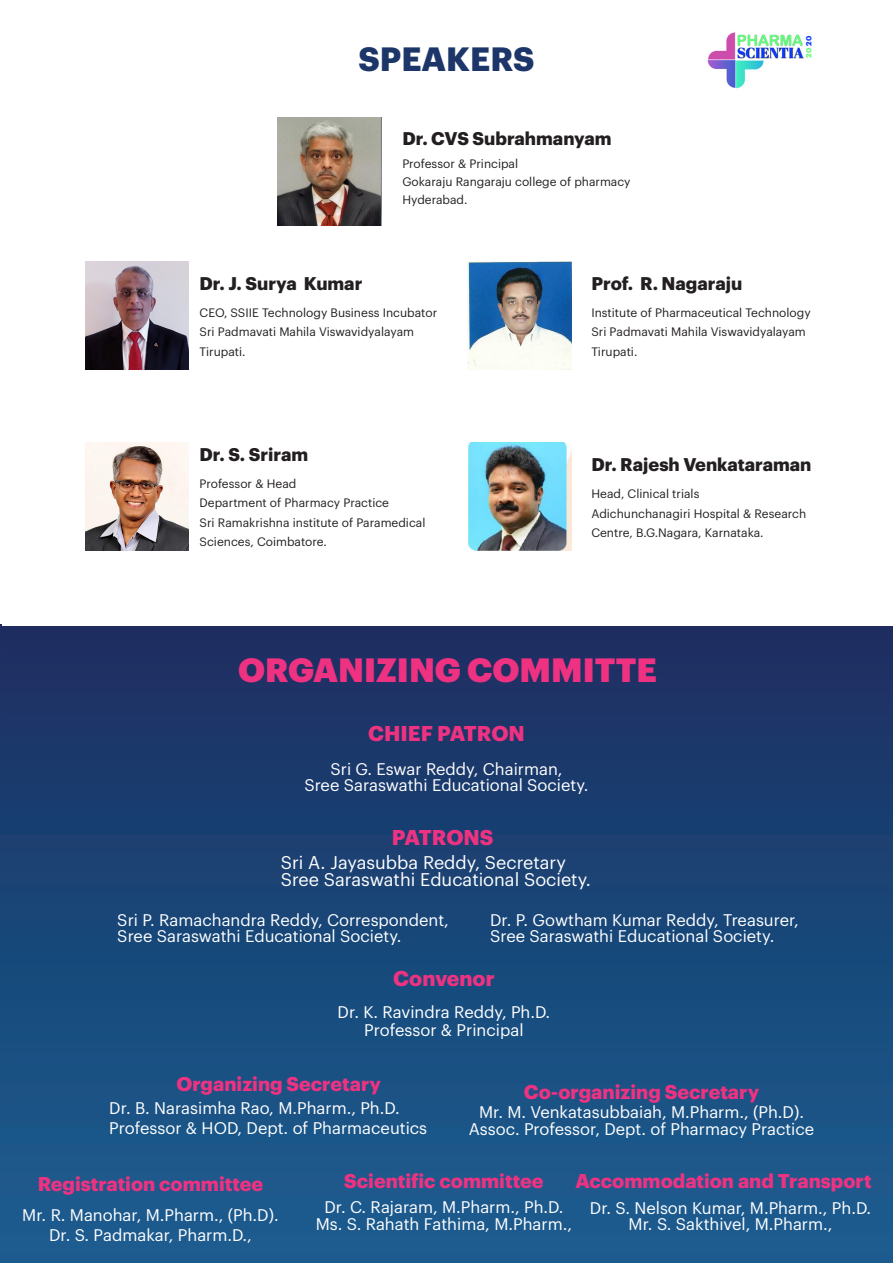
<style>
.page{position:relative;width:893px;height:1263px;background:#fff}
.page>*{position:absolute;margin:0;border:0;box-sizing:border-box;transform-origin:0 0}
.t1{font:900 33px "Graphik";color:#ee3281}
.t2{font:700 33px "Graphik";color:#1d3669}
.t3{font:700 21px "Graphik";color:#ee3281}
.t4{font:700 19.5px "Graphik";color:#ee3281}
.t5{font:700 18px "Graphik";color:#231f20}
.t6{font:18px "Graphik";color:#fff}
.t7{font:16.5px/20.1px "Graphik";color:#fff;text-align:center}
.t8{font:12px/19.5px "Graphik";color:#231f20}
.t9{font:700 7.35px "Graphik";color:#68fa7b}
.s1{color:#0c3bfd}
</style>
<div class="page">
<div style="left:1px;top:627px;width:892px;height:636px;background:linear-gradient(to bottom,#1b2e61,#1b5f91)"></div>
<svg style="left:0;top:625px;width:1px;height:638px"></svg>
<img style="left:278px;top:118px;width:103px;height:107px">
<img style="left:85px;top:443px;width:104px;height:108px">
<img style="left:468px;top:443px;width:103px;height:108px">
<img style="left:468px;top:261px;width:103px;height:108px">
<img style="left:707px;top:32px;width:97px;height:57px">
<img style="left:85px;top:261px;width:104px;height:108px">
<p class="t2" style="left:359px;top:34px;width:177px">SPEAKERS</p>
<p class="t5" style="left:402px;top:125px;width:211px">Dr. CVS Subrahmanyam</p>
<p class="t5" style="left:200px;top:269px;width:164px">Dr. J. Surya Kumar</p>
<p class="t8" style="left:402px;top:153px;width:230px;line-height:18px">Professor &amp; Principal<br>Gokaraju Rangaraju college of pharmacy<br>Hyderabad.</p>
<p class="t5" style="left:591px;top:269px;width:152px">Prof. R. Nagaraju</p>
<p class="t9" style="left:803px;top:58px;width:23px;rotate:-90deg">20<span class="s1">20</span></p>
<p class="t8" style="left:200px;top:302px;width:239px">CEO, SSIIE Technology Business Incubator<br>Sri Padmavati Mahila Viswavidyalayam<br>Tirupati.</p>
<p class="t5" style="left:200px;top:440px;width:110px">Dr. S. Sriram</p>
<p class="t8" style="left:591px;top:302px;width:221px">Institute of Pharmaceutical Technology<br>Sri Padmavati Mahila Viswavidyalayam<br>Tirupati.</p>
<p class="t5" style="left:591px;top:451px;width:222px">Dr. Rajesh Venkataraman</p>
<p class="t8" style="left:200px;top:473px;width:227px">Professor &amp; Head<br>Department of Pharmacy Practice<br>Sri Ramakrishna institute of Paramedical<br>Sciences, Coimbatore.</p>
<p class="t8" style="left:591px;top:483px;width:216px">Head, Clinical trials<br>Adichunchanagiri Hospital &amp; Research<br>Centre, B.G.Nagara, Karnataka.</p>
<p class="t1" style="left:238px;top:645px;width:420px">ORGANIZING COMMITTE</p>
<p class="t3" style="left:368px;top:717px;width:158px">CHIEF PATRON</p>
<p class="t7" style="left:330px;top:757px;width:234px">Sri G. Eswar Reddy, Chairman,</p>
<p class="t7" style="left:304px;top:774px;width:286px">Sree Saraswathi Educational Society.</p>
<p class="t3" style="left:392px;top:821px;width:103px">PATRONS</p>
<p class="t6" style="left:281px;top:849px;width:287px">Sri A. Jayasubba Reddy, Secretary</p>
<p class="t6" style="left:281px;top:866px;width:312px">Sree Saraswathi Educational Society.</p>
<p class="t7" style="left:117px;top:908px;width:333px">Sri P. Ramachandra Reddy, Correspondent,</p>
<p class="t7" style="left:117px;top:925px;width:286px">Sree Saraswathi Educational Society.</p>
<p class="t7" style="left:490px;top:908px;width:310px">Dr. P. Gowtham Kumar Reddy, Treasurer,</p>
<p class="t7" style="left:490px;top:925px;width:286px">Sree Saraswathi Educational Society.</p>
<p class="t3" style="left:393px;top:962px;width:103px">Convenor</p>
<p class="t7" style="left:338px;top:1000px;width:214px">Dr. K. Ravindra Reddy, Ph.D.</p>
<p class="t7" style="left:364px;top:1018px;width:161px">Professor &amp; Principal</p>
<p class="t4" style="left:176px;top:1069px;width:206px">Organizing Secretary</p>
<p class="t7" style="left:109px;top:1096px;width:292px">Dr. B. Narasimha Rao, M.Pharm., Ph.D.</p>
<p class="t7" style="left:109px;top:1116px;width:319px">Professor &amp; HOD, Dept. of Pharmaceutics</p>
<p class="t4" style="left:38px;top:1168px;width:227px">Registration committee</p>
<p class="t7" style="left:22px;top:1203px;width:258px">Mr. R. Manohar, M.Pharm., (Ph.D).<br>Dr. S. Padmakar, Pharm.D.,</p>
<p class="t4" style="left:524px;top:1076px;width:237px">Co-organizing Secretary</p>
<p class="t7" style="left:479px;top:1101px;width:326px">Mr. M. Venkatasubbaiah, M.Pharm., (Ph.D).</p>
<p class="t7" style="left:469px;top:1117px;width:347px">Assoc. Professor, Dept. of Pharmacy Practice</p>
<p class="t4" style="left:344px;top:1165px;width:201px">Scientific committee</p>
<p class="t7" style="left:324px;top:1195px;width:241px">Dr. C. Rajaram, M.Pharm., Ph.D.</p>
<p class="t7" style="left:316px;top:1212px;width:258px">Ms. S. Rahath Fathima, M.Pharm.,</p>
<p class="t4" style="left:575px;top:1165px;width:298px">Accommodation and Transport</p>
<p class="t7" style="left:590px;top:1196px;width:283px">Dr. S. Nelson Kumar, M.Pharm., Ph.D.</p>
<p class="t7" style="left:629px;top:1213px;width:205px">Mr. S. Sakthivel, M.Pharm.,</p>
</div>
